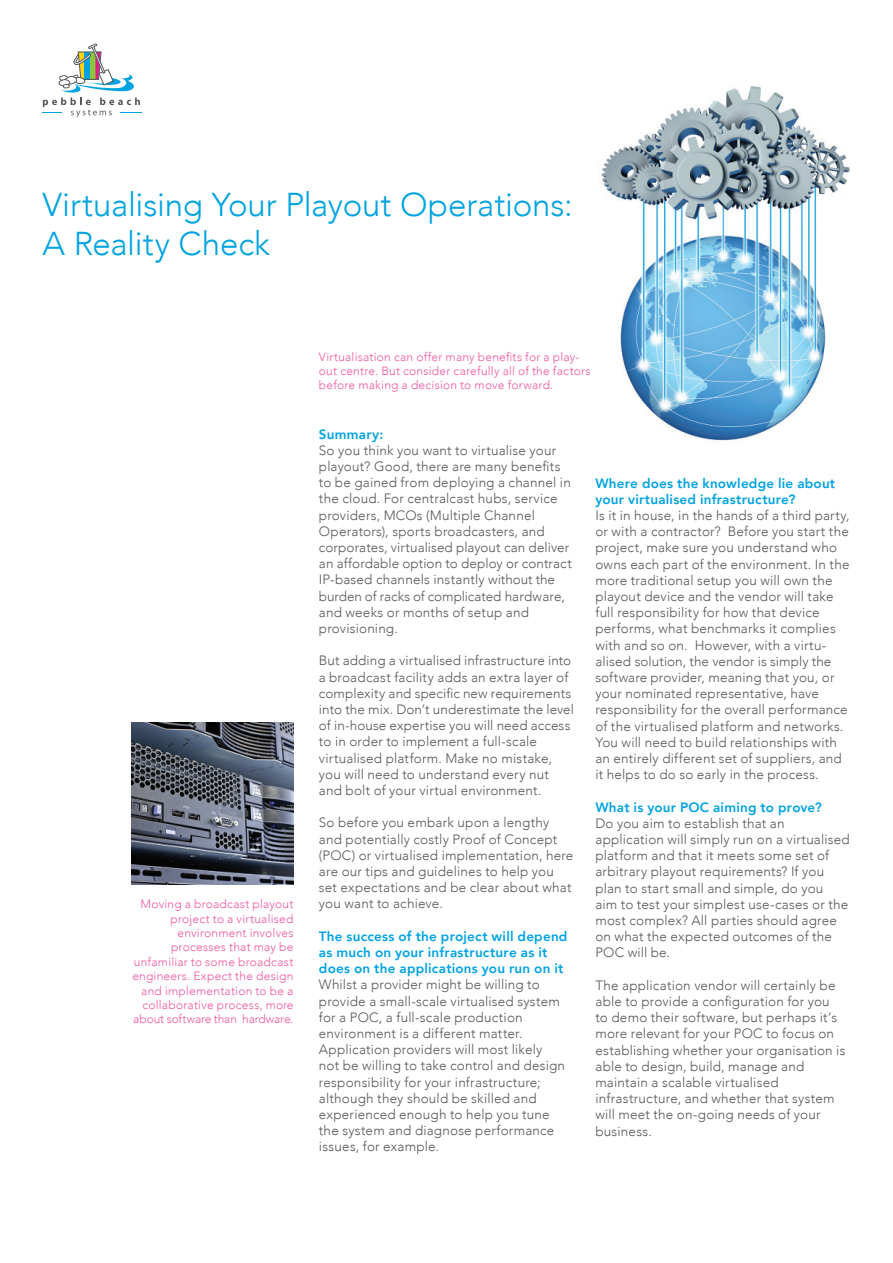
<style>
.page{position:relative;width:893px;height:1263px;background:#fff}
.page>*{position:absolute;margin:0;border:0;box-sizing:border-box;transform-origin:0 0}
.t1{font:300 33px/39.6px "Avenir";letter-spacing:-.005em;color:#00a3e2}
.t2{font:300 13.5px/16.2px "Avenir";letter-spacing:.015em;color:#57585a}
.t3{font:800 13.5px/16.2px "Avenir";letter-spacing:.015em;color:#00a3e2}
.t4{font:300 12px/14.4px "Avenir";letter-spacing:.02em;color:#ef59a1}
</style>
<div class="page">
<img style="left:601px;top:86px;width:249px;height:355px">
<img style="left:132px;top:723px;width:161px;height:161px">
<svg style="left:43px;top:44px;width:98px;height:73px"></svg>
<h1 class="t1" style="left:43px;top:186px;width:531px">Virtualising Your Playout Operations:<br>A Reality Check</h1>
<p class="t4" style="left:132px;top:897px;width:163px;text-align:right">Moving a broadcast playout project to a virtualised environment involves processes that may be unfamiliar to some broadcast engineers. Expect the design and implementation to be a collaborative process, more about software than hardware.</p>
<p class="t4" style="left:319px;top:350px;width:273px">Virtualisation can offer many benefits for a play&shy;out centre. But consider carefully all of the factors before making a decision to move forward.</p>
<p class="t3" style="left:319px;top:426px;width:66px">Summary:</p>
<p class="t2" style="left:319px;top:443px;width:254px">So you think you want to virtualise your playout? Good, there are many benefits to be gained from deploying a channel in the cloud. For centralcast hubs, service providers, MCOs (Multiple Channel Operators), sports broadcasters, and corporates, virtualised playout can deliver an affordable option to deploy or contract IP-based channels instantly without the burden of racks of complicated hardware, and weeks or months of setup and provisioning.</p>
<p class="t2" style="left:319px;top:653px;width:257px">But adding a virtualised infrastructure into a broadcast facility adds an extra layer of complexity and specific new requirements into the mix. Don’t underestimate the level of in-house expertise you will need access to in order to implement a full-scale virtualised platform. Make no mistake, you will need to understand every nut and bolt of your virtual environment.</p>
<p class="t2" style="left:319px;top:815px;width:256px">So before you embark upon a lengthy and potentially costly Proof of Concept (POC) or virtualised implementation, here are our tips and guidelines to help you set expectations and be clear about what you want to achieve.</p>
<p class="t3" style="left:319px;top:929px;width:250px">The success of the project will depend as much on your infrastructure as it does on the applications you run on it</p>
<p class="t2" style="left:319px;top:977px;width:248px">Whilst a provider might be willing to provide a small-scale virtualised system for a POC, a full-scale production environment is a different matter.<br>Application providers will most likely not be willing to take control and design responsibility for your infrastructure; although they should be skilled and experienced enough to help you tune the system and diagnose performance issues, for example.</p>
<p class="t3" style="left:595px;top:475px;width:241px">Where does the knowledge lie about your virtualised infrastructure?</p>
<p class="t2" style="left:595px;top:508px;width:256px">Is it in house, in the hands of a third party, or with a contractor? Before you start the project, make sure you understand who owns each part of the environment. In the more traditional setup you will own the playout device and the vendor will take full responsibility for how that device performs, what benchmarks it complies with and so on. However, with a virtu&shy;alised solution, the vendor is simply the software provider, meaning that you, or your nominated representative, have responsibility for the overall performance of the virtualised platform and networks.<br>You will need to build relationships with an entirely different set of suppliers, and it helps to do so early in the process.</p>
<p class="t3" style="left:595px;top:799px;width:228px">What is your POC aiming to prove?</p>
<p class="t2" style="left:595px;top:815px;width:256px">Do you aim to establish that an application will simply run on a virtualised platform and that it meets some set of arbitrary playout requirements? If you plan to start small and simple, do you<br>aim to test your simplest use-cases or the most complex? All parties should agree on what the expected outcomes of the POC will be.</p>
<p class="t2" style="left:595px;top:977px;width:252px">The application vendor will certainly be able to provide a configuration for you to demo their software, but perhaps it’s more relevant for your POC to focus on establishing whether your organisation is able to design, build, manage and maintain a scalable virtualised infrastructure, and whether that system will meet the on-going needs of your business.</p>
</div>
